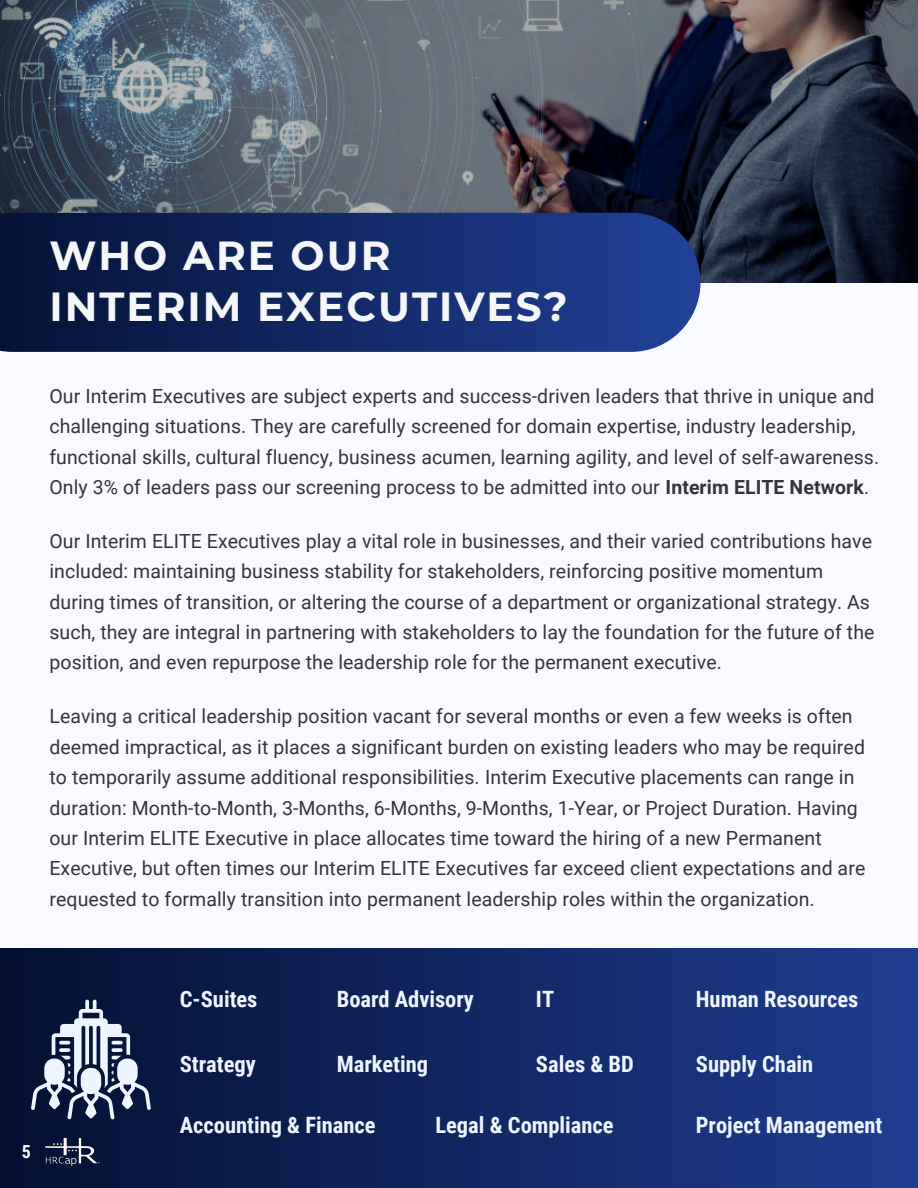
<style>
.page{position:relative;width:918px;height:1188px;background:#f8faff}
.page>*{position:absolute;margin:0;border:0;box-sizing:border-box;transform-origin:0 0}
.t1{font:700 40.5px/50.7px "Montserrat";letter-spacing:.05em;color:#f5f6f8}
.t2{font:700 22.5px "Roboto Condensed";color:#eff5ff}
.t3{font:19.5px/30.3px "Roboto";letter-spacing:.005em;color:#353535}
.t4{font:700 18px "Roboto Condensed";color:#fff}
.s1{font-weight:700}
</style>
<div class="page">
<div style="left:0;top:948px;width:918px;height:240px;background:linear-gradient(to right,#030f31,#1e3e90)"></div>
<img style="left:0;top:0;width:918px;height:282px">
<svg style="left:0;top:213px;width:701px;height:139px;background:#142b67"></svg>
<img style="left:41px;top:1138px;width:61px;height:29px">
<svg style="left:31px;top:1000px;width:120px;height:119px"></svg>
<p class="t1" style="left:49px;top:230px;width:520px">WHO ARE OUR<br>INTERIM EXECUTIVES?</p>
<p class="t3" style="left:49px;top:381px;width:831px">Our Interim Executives are subject experts and success-driven leaders that thrive in unique and challenging situations. They are carefully screened for domain expertise, industry leadership, functional skills, cultural fluency, business acumen, learning agility, and level of self-awareness.<br>Only 3% of leaders pass our screening process to be admitted into our <span class="s1">Interim ELITE Network</span>.</p>
<h1 class="t3" style="left:49px;top:526px;width:827px">Our Interim ELITE Executives play a vital role in businesses, and their varied contributions have included: maintaining business stability for stakeholders, reinforcing positive momentum during times of transition, or altering the course of a department or organizational strategy. As such, they are integral in partnering with stakeholders to lay the foundation for the future of the position, and even repurpose the leadership role for the permanent executive.</h1>
<p class="t3" style="left:49px;top:702px;width:817px">Leaving a critical leadership position vacant for several months or even a few weeks is often deemed impractical, as it places a significant burden on existing leaders who may be required to temporarily assume additional responsibilities. Interim Executive placements can range in duration: Month-to-Month, 3-Months, 6-Months, 9-Months, 1-Year, or Project Duration. Having our Interim ELITE Executive in place allocates time toward the hiring of a new Permanent Executive, but often times our Interim ELITE Executives far exceed client expectations and are requested to formally transition into permanent leadership roles within the organization.</p>
<h3 class="t4" style="left:22px;top:1141px;width:11px">5</h3>
<p class="t2" style="left:180px;top:986px;width:79px">C-Suites</p>
<h3 class="t2" style="left:337px;top:986px;width:139px">Board Advisory</h3>
<h3 class="t2" style="left:536px;top:986px;width:20px">IT</h3>
<h3 class="t2" style="left:696px;top:986px;width:164px">Human Resources</h3>
<p class="t2" style="left:180px;top:1051px;width:77px">Strategy</p>
<h3 class="t2" style="left:337px;top:1051px;width:93px">Marketing</h3>
<h3 class="t2" style="left:536px;top:1051px;width:99px">Sales &amp; BD</h3>
<h3 class="t2" style="left:696px;top:1051px;width:119px">Supply Chain</h3>
<p class="t2" style="left:180px;top:1112px;width:197px">Accounting &amp; Finance</p>
<p class="t2" style="left:436px;top:1112px;width:180px">Legal &amp; Compliance</p>
<h2 class="t2" style="left:696px;top:1112px;width:188px">Project Management</h2>
</div>
